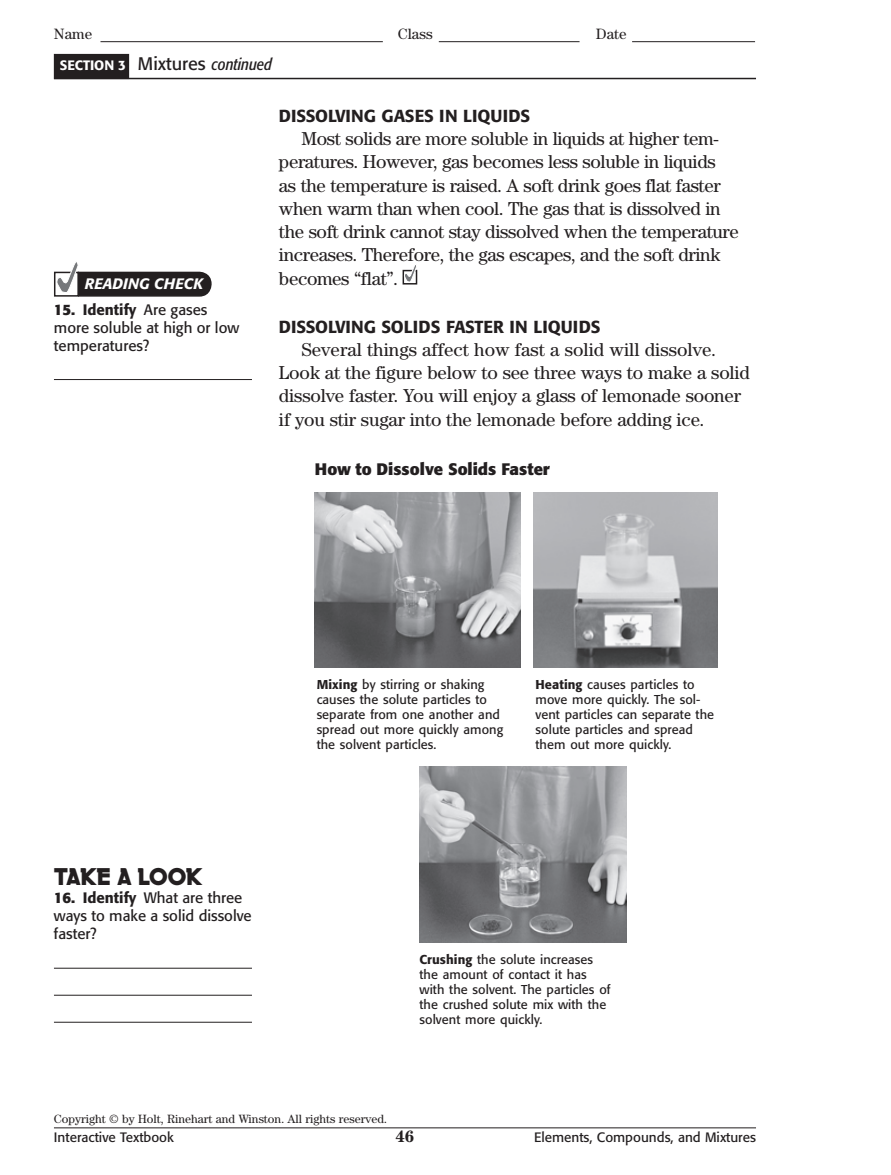
<style>
.page{position:relative;width:891px;height:1175px;background:#fff}
.page>*{position:absolute;margin:0;border:0;box-sizing:border-box;transform-origin:0 0}
.t1{font:22.5px "La Peruta Ultra FLF";color:#231f20}
.t2{font:18.75px/23.2px "Century";letter-spacing:-.02em;color:#231f20}
.t3{font:500 17.25px "Formata";color:#231f20}
.t4{font:700 16.5px "Formata";color:#231f20}
.t5{font:italic condensed 16.5px "Formata";color:#231f20}
.t6{font:700 16.5px "Century";color:#231f20}
.t7{font:15px/18px "Formata";color:#231f20}
.t8{font:15px "Century";color:#231f20}
.t9{font:italic 500 15px "Formata";letter-spacing:.01em;color:#fff}
.t10{font:13.5px "Formata";color:#231f20}
.t11{font:500 13.5px "Formata";color:#fff}
.t12{font:12.75px/15px "Formata";letter-spacing:.005em;color:#231f20}
.t13{font:12px "Century";color:#231f20}
.s1{font-style:normal;font-stretch:normal;font-size:18px}
.s2{font-weight:700}
.s3{font-weight:500}
</style>
<div class="page">
<hr style="left:54px;top:1127px;width:702px;height:1px;background:#231f20">
<div style="left:54px;top:54px;width:75px;height:25px;background:#231f20"></div>
<hr style="left:101px;top:41px;width:282px;height:1px;background:#231f20">
<hr style="left:439px;top:41px;width:141px;height:1px;background:#231f20">
<hr style="left:632px;top:41px;width:123px;height:1px;background:#231f20">
<hr style="left:54px;top:78px;width:702px;height:1px;background:#231f20">
<div style="left:403px;top:270px;width:14px;height:14px;border:2px solid #231f20"></div>
<svg style="left:404px;top:265px;width:13px;height:18px"></svg>
<img style="left:533px;top:492px;width:184px;height:175px">
<img style="left:315px;top:492px;width:205px;height:175px">
<img style="left:420px;top:766px;width:206px;height:176px">
<hr style="left:54px;top:379px;width:198px;height:1px;background:#231f20">
<hr style="left:54px;top:967px;width:198px;height:1px;background:#231f20">
<hr style="left:54px;top:994px;width:198px;height:1px;background:#231f20">
<hr style="left:54px;top:1021px;width:198px;height:1px;background:#231f20">
<div style="left:54px;top:272px;width:25px;height:24px;border:2px solid #231f20"></div>
<svg style="left:56px;top:262px;width:156px;height:34px"></svg>
<p class="t8" style="left:54px;top:25px;width:40px">Name</p>
<p class="t8" style="left:398px;top:25px;width:37px">Class</p>
<p class="t8" style="left:596px;top:25px;width:32px">Date</p>
<p class="t5" style="left:138px;top:54px;width:136px"><span class="s1">Mixtures</span> continued</p>
<p class="t3" style="left:279px;top:105px;width:253px">DISSOLVING GASES IN LIQUIDS</p>
<p class="t2" style="left:279px;top:127px;width:461px;text-indent:23px">Most solids are more soluble in liquids at higher tem&shy;peratures. However, gas becomes less soluble in liquids<br>as the temperature is raised. A soft drink goes flat faster when warm than when cool. The gas that is dissolved in the soft drink cannot stay dissolved when the temperature increases. Therefore, the gas escapes, and the soft drink becomes “flat”.</p>
<p class="t3" style="left:279px;top:316px;width:323px">DISSOLVING SOLIDS FASTER IN LIQUIDS</p>
<p class="t2" style="left:279px;top:337px;width:473px;text-indent:22px">Several things affect how fast a solid will dissolve.<br>Look at the figure below to see three ways to make a solid dissolve faster. You will enjoy a glass of lemonade sooner if you stir sugar into the lemonade before adding ice.</p>
<p class="t11" style="left:60px;top:57px;width:68px">SECTION 3</p>
<p class="t9" style="left:85px;top:274px;width:120px">READING CHECK</p>
<p class="t7" style="left:54px;top:300px;width:187px"><span class="s2">15.</span> <span class="s3">Identify</span> Are gases more soluble at high or low temperatures?</p>
<p class="t4" style="left:315px;top:459px;width:236px">How to Dissolve Solids Faster</p>
<p class="t1" style="left:54px;top:863px;width:150px">TAKE A LOOK</p>
<p class="t7" style="left:54px;top:889px;width:199px"><span class="s2">16.</span> <span class="s3">Identify</span> What are three ways to make a solid dissolve faster?</p>
<p class="t12" style="left:317px;top:677px;width:188px"><span class="s3">Mixing</span> by stirring or shaking causes the solute particles to separate from one another and spread out more quickly among the solvent particles.</p>
<p class="t12" style="left:536px;top:677px;width:180px"><span class="s3">Heating</span> causes particles to move more quickly. The sol&shy;vent particles can separate the solute particles and spread them out more quickly.</p>
<p class="t12" style="left:420px;top:951px;width:193px"><span class="s3">Crushing</span> the solute increases the amount of contact it has with the solvent. The particles of the crushed solute mix with the solvent more quickly.</p>
<p class="t13" style="left:54px;top:1111px;width:335px">Copyright © by Holt, Rinehart and Winston. All rights reserved.</p>
<p class="t10" style="left:54px;top:1129px;width:121px">Interactive Textbook</p>
<p class="t6" style="left:395px;top:1126px;width:20px">46</p>
<p class="t10" style="left:534px;top:1129px;width:223px">Elements, Compounds, and Mixtures</p>
</div>
